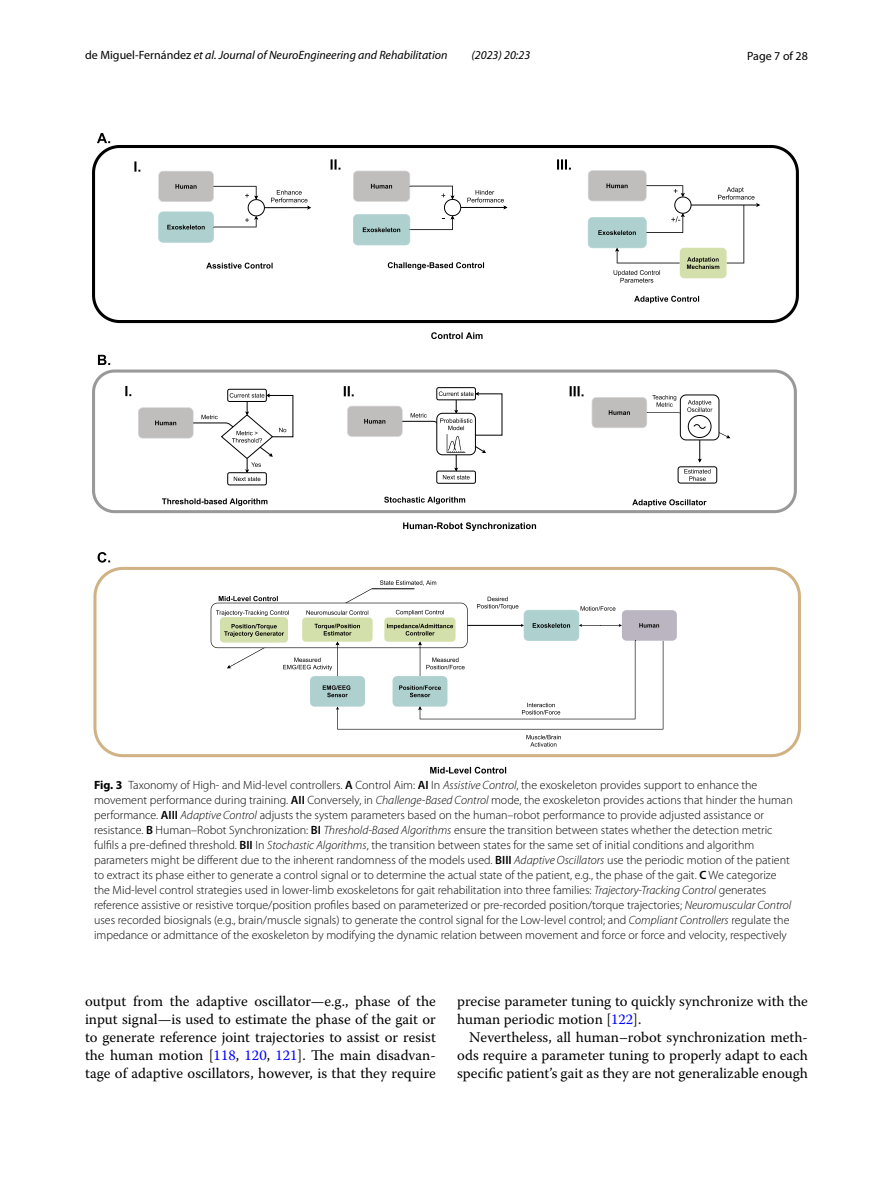
<style>
.page{position:relative;width:893px;height:1187px;background:#fff}
.page>*{position:absolute;margin:0;border:0;box-sizing:border-box;transform-origin:0 0}
.t1{font:14.7px/18px "Warnock Pro";color:#000;text-align:justify}
.t2{font:300 12px/15px "Myriad Pro";color:#000}
.t3{font:italic 12px "Myriad Pro";color:#000}
.t4{font:12px "Myriad Pro";color:#000}
.s1{font-style:normal}
.s2{font-weight:700}
.s3{font-weight:600}
.s4{font-style:italic}
.s5{color:#00f}
</style>
<div class="page">
<svg style="left:93px;top:566px;width:708px;height:192px"></svg>
<svg style="left:92px;top:369px;width:705px;height:145px"></svg>
<svg style="left:92px;top:143px;width:707px;height:181px"></svg>
<svg style="left:138px;top:388px;width:155px;height:97px"></svg>
<svg style="left:162px;top:498px;width:105px;height:8px"></svg>
<svg style="left:384px;top:496px;width:81px;height:8px"></svg>
<svg style="left:632px;top:499px;width:74px;height:8px"></svg>
<svg style="left:592px;top:394px;width:138px;height:90px"></svg>
<svg style="left:125px;top:386px;width:6px;height:10px"></svg>
<svg style="left:344px;top:386px;width:159px;height:98px"></svg>
<svg style="left:570px;top:386px;width:13px;height:10px"></svg>
<hr style="left:264px;top:207px;width:45px;height:1px;background:#000">
<svg style="left:158px;top:171px;width:107px;height:72px"></svg>
<svg style="left:206px;top:262px;width:67px;height:6px"></svg>
<hr style="left:461px;top:207px;width:44px;height:1px;background:#000">
<svg style="left:353px;top:171px;width:108px;height:74px"></svg>
<svg style="left:388px;top:262px;width:96px;height:8px"></svg>
<svg style="left:634px;top:296px;width:65px;height:7px"></svg>
<svg style="left:588px;top:170px;width:172px;height:112px"></svg>
<svg style="left:134px;top:161px;width:6px;height:11px"></svg>
<svg style="left:331px;top:159px;width:9px;height:11px"></svg>
<svg style="left:557px;top:159px;width:14px;height:11px"></svg>
<svg style="left:271px;top:190px;width:40px;height:20px"></svg>
<svg style="left:467px;top:190px;width:41px;height:20px"></svg>
<svg style="left:431px;top:332px;width:52px;height:7px"></svg>
<svg style="left:403px;top:522px;width:133px;height:9px"></svg>
<svg style="left:430px;top:766px;width:76px;height:7px"></svg>
<svg style="left:97px;top:133px;width:13px;height:10px"></svg>
<svg style="left:98px;top:355px;width:12px;height:10px"></svg>
<svg style="left:98px;top:552px;width:12px;height:10px"></svg>
<svg style="left:211px;top:580px;width:466px;height:166px"></svg>
<p class="t3" style="left:85px;top:48px;width:364px"><span class="s1">de Miguel‑Fernández</span> et al. Journal of NeuroEngineering and Rehabilitation</p>
<p class="t3" style="left:471px;top:48px;width:60px">(2023) 20:23</p>
<p class="t4" style="left:747px;top:48px;width:62px">Page 7 of 28</p>
<p class="t2" style="left:94px;top:777px;width:700px"><span class="s2">Fig. 3</span> Taxonomy of High- and Mid-level controllers. <span class="s3">A</span> Control Aim: <span class="s3">AI</span> In <span class="s4">Assistive Control</span>, the exoskeleton provides support to enhance the movement performance during training. <span class="s3">AII</span> Conversely, in <span class="s4">Challenge-Based Control</span> mode, the exoskeleton provides actions that hinder the human performance. <span class="s3">AIII</span> <span class="s4">Adaptive Control</span> adjusts the system parameters based on the human–robot performance to provide adjusted assistance or resistance. <span class="s3">B</span> Human–Robot Synchronization: <span class="s3">BI</span> <span class="s4">Threshold-Based Algorithms</span> ensure the transition between states whether the detection metric fulfils a pre-defined threshold. <span class="s3">BII</span> In <span class="s4">Stochastic Algorithms</span>, the transition between states for the same set of initial conditions and algorithm parameters might be different due to the inherent randomness of the models used. <span class="s3">BIII</span> <span class="s4">Adaptive Oscillators</span> use the periodic motion of the patient to extract its phase either to generate a control signal or to determine the actual state of the patient, e.g., the phase of the gait. <span class="s3">C</span> We categorize the Mid-level control strategies used in lower-limb exoskeletons for gait rehabilitation into three families: <span class="s4">Trajectory-Tracking Control</span> generates reference assistive or resistive torque/position profiles based on parameterized or pre-recorded position/torque trajectories; <span class="s4">Neuromuscular Control </span>uses recorded biosignals (e.g., brain/muscle signals) to generate the control signal for the Low-level control; and <span class="s4">Compliant Controllers</span> regulate the impedance or admittance of the exoskeleton by modifying the dynamic relation between movement and force or force and velocity, respectively</p>
<p class="t1" style="left:85px;top:991px;width:352px">output from the adaptive oscillator—e.g., phase of the input signal—is used to estimate the phase of the gait or to generate reference joint trajectories to assist or resist the human motion [<span class="s5">118</span>, <span class="s5">120</span>, <span class="s5">121</span>]. The main disadvan&shy;tage of adaptive oscillators, however, is that they require</p>
<p class="t1" style="left:457px;top:991px;width:352px">precise parameter tuning to quickly synchronize with the human periodic motion [<span class="s5">122</span>].</p>
<p class="t1" style="left:457px;top:1027px;width:352px;text-indent:12px">Nevertheless, all human–robot synchronization meth&shy;ods require a parameter tuning to properly adapt to each specific patient’s gait as they are not generalizable enough</p>
</div>
